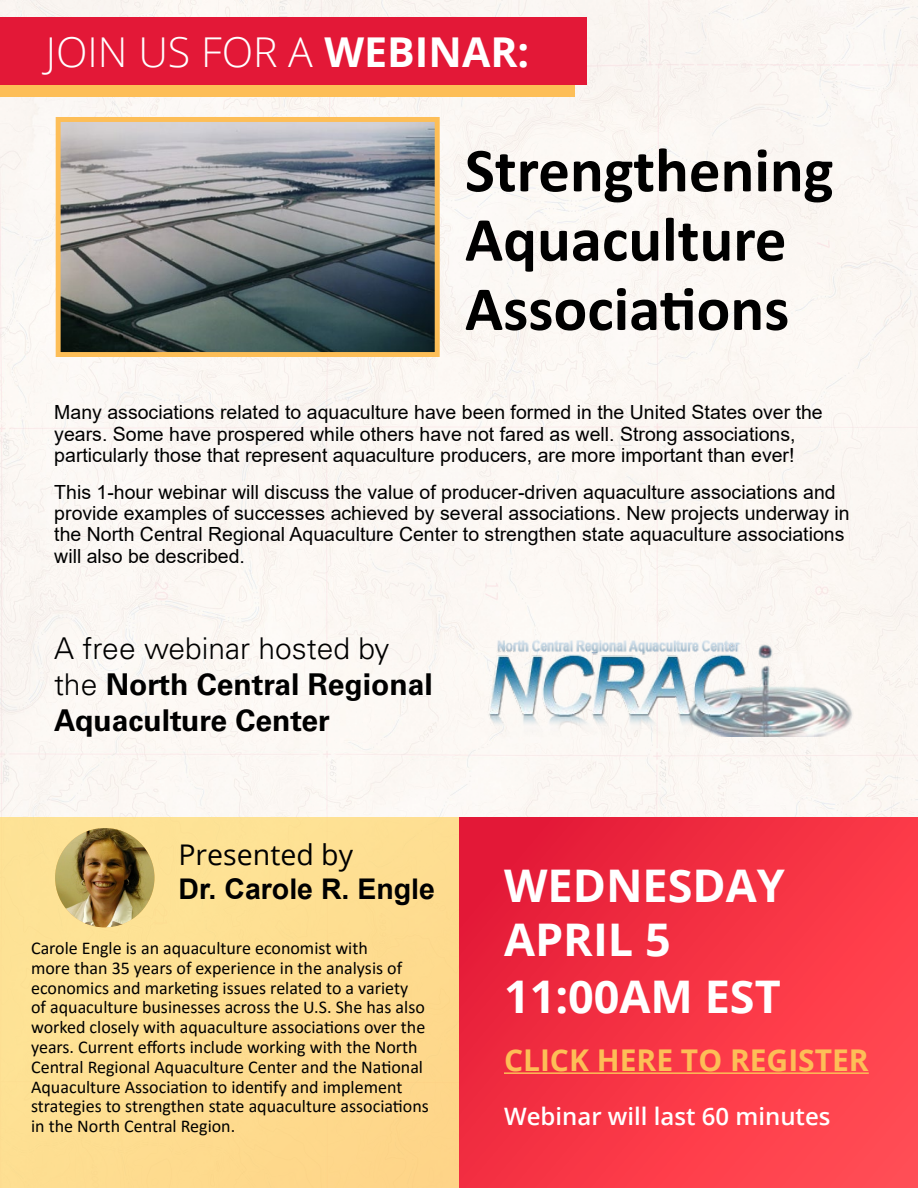
<style>
.page{position:relative;width:918px;height:1188px;background:#fff}
.page>*{position:absolute;margin:0;border:0;box-sizing:border-box;transform-origin:0 0}
.t1{font:700 63px/69.3px "Calibri";color:#000}
.t2{font:700 45px/55.8px "Open Sans";color:#fff}
.t3{font:300 41.1px "Open Sans";color:#fff}
.t4{font:700 30px/36px "Univers LT Std";color:#000}
.t5{font:700 30px "Open Sans";color:#fdbe57}
.t6{font:700 28.5px "Arial";color:#000}
.t7{font:28.5px "Open Sans";color:#000}
.t8{font:600 24px "Open Sans";color:#fff}
.t9{font:19.5px/21.5px "Arial";color:#000}
.t10{font:18px/19.8px "Calibri";color:#000}
.s1{font-weight:700}
.s2{font-weight:300}
</style>
<div class="page">
<div style="left:0;top:0;width:918px;height:818px;background:#fbf7f3"></div>
<div style="left:459px;top:818px;width:459px;height:370px;background:linear-gradient(to right,#e9213a,#ff464f)"></div>
<div style="left:0;top:818px;width:459px;height:370px;background:#fede91"></div>
<div style="left:0;top:29px;width:575px;height:67px;background:#fdbe57"></div>
<div style="left:0;top:18px;width:586px;height:67px;background:#e31837"></div>
<hr style="left:504px;top:1072px;width:365px;height:2px;background:#fdbe57">
<img style="left:477px;top:633px;width:380px;height:104px">
<img style="left:55px;top:828px;width:99px;height:99px;border-radius:50px">
<img style="left:62px;top:123px;width:372px;height:228px">
<div style="left:56px;top:117px;width:384px;height:240px;border:5px solid #fdbe57"></div>
<h3 class="t3" style="left:46px;top:24px;width:485px">JOIN US FOR A <span class="s1">WEBINAR:</span></h3>
<h1 class="t1" style="left:465px;top:134px;width:370px">Strengthening<br>Aquaculture<br>Associations</h1>
<p class="t9" style="left:54px;top:402px;width:770px">Many associations related to aquaculture have been formed in the United States over the years. Some have prospered while others have not fared as well. Strong associations, particularly those that represent aquaculture producers, are more important than ever!</p>
<p class="t9" style="left:54px;top:481px;width:797px">This 1-hour webinar will discuss the value of producer-driven aquaculture associations and provide examples of successes achieved by several associations. New projects underway in the North Central Regional Aquaculture Center to strengthen state aquaculture associations will also be described.</p>
<h3 class="t4" style="left:54px;top:631px;width:380px"><span class="s2">A free webinar hosted by the</span> North Central Regional<br>Aquaculture Center</h3>
<h3 class="t7" style="left:178px;top:835px;width:176px">Presented by</h3>
<h3 class="t6" style="left:178px;top:869px;width:258px">Dr. Carole R. Engle</h3>
<p class="t10" style="left:31px;top:938px;width:399px">Carole Engle is an aquaculture economist with<br>more than 35 years of experience in the analysis of economics and marketing issues related to a variety<br>of aquaculture businesses across the U.S. She has also worked closely with aquaculture associations over the years. Current efforts include working with the North Central Regional Aquaculture Center and the National Aquaculture Association to identify and implement strategies to strengthen state aquaculture associations in the North Central Region.</p>
<h2 class="t2" style="left:504px;top:856px;width:283px">WEDNESDAY<br>APRIL 5<br>11:00AM EST</h2>
<h3 class="t5" style="left:504px;top:1039px;width:366px">CLICK HERE TO REGISTER</h3>
<p class="t8" style="left:504px;top:1100px;width:328px">Webinar will last 60 minutes</p>
</div>
